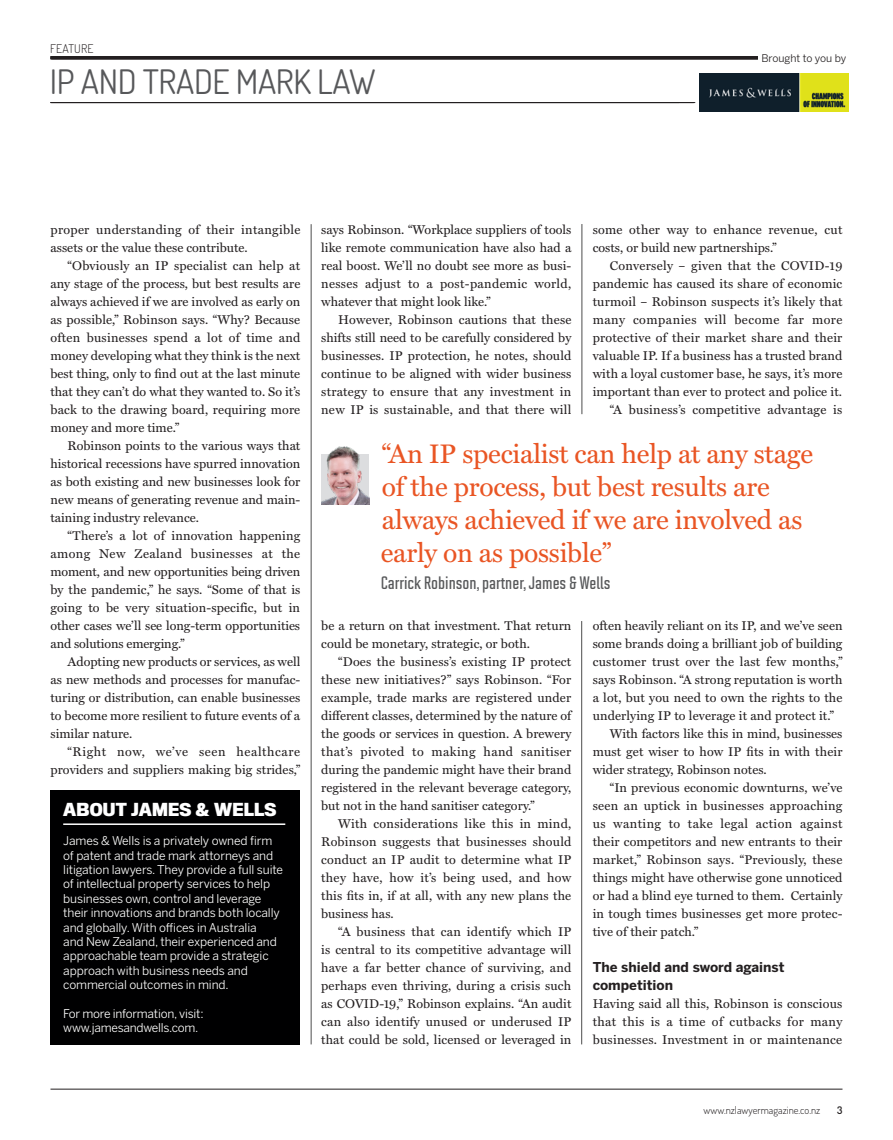
<style>
.page{position:relative;width:893px;height:1140px;background:#fff}
.page>*{position:absolute;margin:0;border:0;box-sizing:border-box;transform-origin:0 0}
.t1{font:33.75px "Dosis";letter-spacing:-.01em;color:#57585a}
.Subheading{font:27px/33px "Miller Text";letter-spacing:-.01em;color:#e95524}
.Subheading-2{font:600 18px "Solano Gothic MVB";color:#57585a}
.Box_Out_-_Heading{font:700 16.5px "Titling Gothic FB Narrow";letter-spacing:.01em;color:#fff}
.Subheading-3{font:700 13.5px/18px "Benton Sans";color:#231f20}
.Body_Copy{font:12.75px/18px "Miller Text";letter-spacing:.01em;color:#231f20;text-align:justify}
.t2{font:12px/14.4px "Benton Sans";letter-spacing:-.01em;color:#fff}
.t3{font:300 12px "Dosis";letter-spacing:.02em;color:#231f20}
.t4{font:300 10.5px "Dosis";color:#231f20}
.Standfirst{font:10.5px "Benton Sans";color:#231f20}
.t5{font:600 10.5px "Dosis";color:#231f20}
</style>
<div class="page">
<hr style="left:50px;top:1088px;width:792px;height:1px;background:#231f20">
<hr style="left:311px;top:224px;width:1px;height:820px;background:#4d4d4d">
<hr style="left:581px;top:621px;width:1px;height:423px;background:#4d4d4d">
<hr style="left:582px;top:224px;width:1px;height:190px;background:#4d4d4d">
<div style="left:51px;top:790px;width:249px;height:255px;background:#000001"></div>
<hr style="left:63px;top:823px;width:222px;height:2px;background:#fff">
<img style="left:321px;top:446px;width:48px;height:59px">
<hr style="left:50px;top:102px;width:644px;height:1px;background:#231f20">
<hr style="left:51px;top:102px;width:644px;height:1px;background:#231f20">
<hr style="left:50px;top:56px;width:792px;height:3px;background:#231f20">
<div style="left:758px;top:54px;width:88px;height:8px;background:#fff"></div>
<img style="left:700px;top:74px;width:148px;height:38px">
<p class="t3" style="left:50px;top:40px;width:45px">FEATURE</p>
<p class="t1" style="left:50px;top:60px;width:327px">IP AND TRADE MARK LAW</p>
<p class="Standfirst" style="left:761px;top:52px;width:86px">Brought to you by</p>
<p class="Body_Copy" style="left:50px;top:221px;width:251px">proper understanding of their intangible assets or the value these contribute.</p>
<p class="Body_Copy" style="left:50px;top:257px;width:251px;text-indent:17px">“Obviously an IP specialist can help at any stage of the process, but best results are always achieved if we are involved as early on as possible,” Robinson says. “Why? Because often businesses spend a lot of time and money developing what they think is the next best thing, only to find out at the last minute that they can’t do what they wanted to. So it’s back to the drawing board, requiring more money and more time.”</p>
<p class="Body_Copy" style="left:50px;top:437px;width:251px;text-indent:17px">Robinson points to the various ways that historical recessions have spurred innovation as both existing and new businesses look for new means of generating revenue and main&shy;taining industry relevance.</p>
<p class="Body_Copy" style="left:50px;top:527px;width:251px;text-indent:17px">“There’s a lot of innovation happening among New Zealand businesses at the moment, and new opportunities being driven by the pandemic,” he says. “Some of that is going to be very situation-specific, but in other cases we’ll see long-term opportunities and solutions emerging.”</p>
<p class="Body_Copy" style="left:50px;top:653px;width:251px;text-indent:17px">Adopting new products or services, as well as new methods and processes for manufac&shy;turing or distribution, can enable businesses to become more resilient to future events of a similar nature.</p>
<p class="Body_Copy" style="left:50px;top:743px;width:251px;text-align:right">“Right now, we’ve seen healthcare providers and suppliers making big strides,”</p>
<p class="Box_Out_-_Heading" style="left:63px;top:799px;width:215px">ABOUT JAMES &amp; WELLS</p>
<p class="t2" style="left:63px;top:833px;width:221px">James &amp; Wells is a privately owned firm of patent and trade mark attorneys and litigation lawyers. They provide a full suite of intellectual property services to help businesses own, control and leverage their innovations and brands both locally and globally. With offices in Australia<br>and New Zealand, their experienced and approachable team provide a strategic approach with business needs and commercial outcomes in mind.</p>
<p class="t2" style="left:63px;top:1006px;width:142px">For more information, visit: www.jamesandwells.com.</p>
<p class="Body_Copy" style="left:321px;top:221px;width:252px">says Robinson. “Workplace suppliers of tools like remote communication have also had a real boost. We’ll no doubt see more as busi&shy;nesses adjust to a post-pandemic world, whatever that might look like.”</p>
<p class="Body_Copy" style="left:321px;top:311px;width:252px;text-indent:17px">However, Robinson cautions that these shifts still need to be carefully considered by businesses. IP protection, he notes, should continue to be aligned with wider business strategy to ensure that any investment in new IP is sustainable, and that there will</p>
<p class="Body_Copy" style="left:593px;top:221px;width:251px">some other way to enhance revenue, cut costs, or build new partnerships.”</p>
<p class="Body_Copy" style="left:593px;top:257px;width:251px;text-indent:17px">Conversely – given that the COVID-19 pandemic has caused its share of economic turmoil – Robinson suspects it’s likely that many companies will become far more protective of their market share and their valuable IP. If a business has a trusted brand with a loyal customer base, he says, it’s more important than ever to protect and police it.</p>
<p class="Body_Copy" style="left:610px;top:401px;width:234px">“A business’s competitive advantage is</p>
<p class="Subheading" style="left:381px;top:438px;width:434px">“An IP specialist can help at any stage of the process, but best results are always achieved if we are involved as early on as possible”</p>
<p class="Subheading-2" style="left:381px;top:573px;width:231px">Carrick Robinson, partner, James &amp; Wells</p>
<p class="Body_Copy" style="left:321px;top:617px;width:252px">be a return on that investment. That return could be monetary, strategic, or both.</p>
<p class="Body_Copy" style="left:321px;top:653px;width:252px;text-indent:17px">“Does the business’s existing IP protect these new initiatives?” says Robinson. “For example, trade marks are registered under different classes, determined by the nature of the goods or services in question. A brewery that’s pivoted to making hand sanitiser during the pandemic might have their brand registered in the relevant beverage category, but not in the hand sanitiser category.”</p>
<p class="Body_Copy" style="left:321px;top:815px;width:252px;text-indent:17px">With considerations like this in mind, Robinson suggests that businesses should conduct an IP audit to determine what IP they have, how it’s being used, and how this fits in, if at all, with any new plans the business has.</p>
<p class="Body_Copy" style="left:321px;top:923px;width:252px;text-indent:17px">“A business that can identify which IP is central to its competitive advantage will have a far better chance of surviving, and perhaps even thriving, during a crisis such as COVID-19,” Robinson explains. “An audit can also identify unused or underused IP that could be sold, licensed or leveraged in</p>
<p class="Body_Copy" style="left:593px;top:617px;width:251px">often heavily reliant on its IP, and we’ve seen some brands doing a brilliant job of building customer trust over the last few months,” says Robinson. “A strong reputation is worth a lot, but you need to own the rights to the underlying IP to leverage it and protect it.”</p>
<p class="Body_Copy" style="left:593px;top:725px;width:251px;text-indent:17px">With factors like this in mind, businesses must get wiser to how IP fits in with their wider strategy, Robinson notes.</p>
<p class="Body_Copy" style="left:593px;top:779px;width:251px;text-indent:17px">“In previous economic downturns, we’ve seen an uptick in businesses approaching us wanting to take legal action against their competitors and new entrants to their market,” Robinson says. “Previously, these things might have otherwise gone unnoticed or had a blind eye turned to them. Certainly in tough times businesses get more protec&shy;tive of their patch.”</p>
<p class="Subheading-3" style="left:593px;top:958px;width:193px">The shield and sword against competition</p>
<p class="Body_Copy" style="left:593px;top:995px;width:251px">Having said all this, Robinson is conscious that this is a time of cutbacks for many businesses. Investment in or maintenance</p>
<p class="t4" style="left:703px;top:1103px;width:118px">www.nzlawyermagazine.co.nz</p>
<p class="t5" style="left:837px;top:1103px;width:7px">3</p>
</div>
